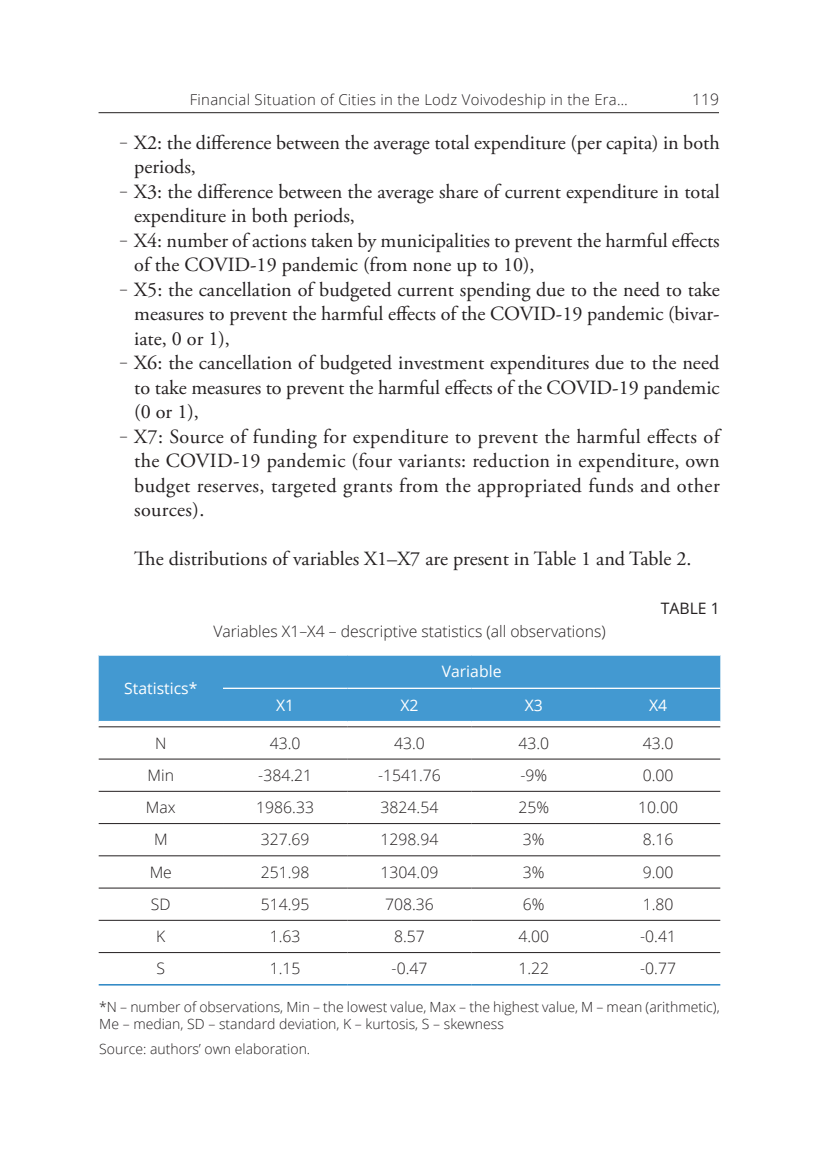
<style>
.page{position:relative;width:819px;height:1166px;background:#fff}
.page>*{position:absolute;margin:0;border:0;box-sizing:border-box;transform-origin:0 0}
.akapit_kolejny__ENG{font:20.12px/24.5px "Adobe Garamond Pro";color:#231f20}
.tabela_-_tekst{font:300 15.75px "Open Sans";color:#231f20}
.tabela_-_tytuł{font:300 15.75px "Open Sans";color:#231f20}
.tabela_-_nagłówek{font:15.75px "Open Sans";color:#fff}
.tabela_-_tabela{font:15.75px "Open Sans";color:#231f20}
.t1{font:300 14.88px "Open Sans";letter-spacing:.02em;color:#231f20}
.uwaga{font:300 14px/17.5px "Open Sans";color:#231f20}
.tabela_-_źródło{font:300 14px "Open Sans";color:#231f20}
.s1{font-size:14px}
</style>
<div class="page">
<hr style="left:98px;top:112px;width:621px;height:1px;background:#231f20">
<div style="left:99px;top:656px;width:621px;height:65px;background:#4399d1"></div>
<hr style="left:223px;top:688px;width:124px;height:1px;background:#fff">
<hr style="left:347px;top:688px;width:124px;height:1px;background:#fff">
<hr style="left:471px;top:688px;width:125px;height:1px;background:#fff">
<hr style="left:596px;top:688px;width:124px;height:1px;background:#fff">
<hr style="left:99px;top:759px;width:124px;height:1px;background:#231f20">
<hr style="left:223px;top:759px;width:124px;height:1px;background:#231f20">
<hr style="left:347px;top:759px;width:124px;height:1px;background:#231f20">
<hr style="left:471px;top:759px;width:125px;height:1px;background:#231f20">
<hr style="left:596px;top:759px;width:124px;height:1px;background:#231f20">
<hr style="left:99px;top:791px;width:124px;height:1px;background:#231f20">
<hr style="left:223px;top:791px;width:124px;height:1px;background:#231f20">
<hr style="left:347px;top:791px;width:124px;height:1px;background:#231f20">
<hr style="left:471px;top:791px;width:125px;height:1px;background:#231f20">
<hr style="left:596px;top:791px;width:124px;height:1px;background:#231f20">
<hr style="left:99px;top:823px;width:124px;height:1px;background:#231f20">
<hr style="left:223px;top:823px;width:124px;height:1px;background:#231f20">
<hr style="left:347px;top:823px;width:124px;height:1px;background:#231f20">
<hr style="left:471px;top:823px;width:125px;height:1px;background:#231f20">
<hr style="left:596px;top:823px;width:124px;height:1px;background:#231f20">
<hr style="left:99px;top:855px;width:124px;height:1px;background:#231f20">
<hr style="left:223px;top:855px;width:124px;height:1px;background:#231f20">
<hr style="left:347px;top:855px;width:124px;height:1px;background:#231f20">
<hr style="left:471px;top:855px;width:125px;height:1px;background:#231f20">
<hr style="left:596px;top:855px;width:124px;height:1px;background:#231f20">
<hr style="left:99px;top:888px;width:124px;height:1px;background:#231f20">
<hr style="left:223px;top:888px;width:124px;height:1px;background:#231f20">
<hr style="left:347px;top:888px;width:124px;height:1px;background:#231f20">
<hr style="left:471px;top:888px;width:125px;height:1px;background:#231f20">
<hr style="left:596px;top:888px;width:124px;height:1px;background:#231f20">
<hr style="left:99px;top:920px;width:124px;height:1px;background:#231f20">
<hr style="left:223px;top:920px;width:124px;height:1px;background:#231f20">
<hr style="left:347px;top:920px;width:124px;height:1px;background:#231f20">
<hr style="left:471px;top:920px;width:125px;height:1px;background:#231f20">
<hr style="left:596px;top:920px;width:124px;height:1px;background:#231f20">
<hr style="left:99px;top:726px;width:124px;height:1px;background:#231f20">
<hr style="left:223px;top:726px;width:124px;height:1px;background:#231f20">
<hr style="left:347px;top:726px;width:124px;height:1px;background:#231f20">
<hr style="left:471px;top:726px;width:125px;height:1px;background:#231f20">
<hr style="left:596px;top:726px;width:124px;height:1px;background:#231f20">
<hr style="left:99px;top:952px;width:124px;height:1px;background:#231f20">
<hr style="left:223px;top:952px;width:124px;height:1px;background:#231f20">
<hr style="left:347px;top:952px;width:124px;height:1px;background:#231f20">
<hr style="left:471px;top:952px;width:125px;height:1px;background:#231f20">
<hr style="left:596px;top:952px;width:124px;height:1px;background:#231f20">
<hr style="left:99px;top:984px;width:124px;height:1px;background:#0b74bb">
<hr style="left:223px;top:984px;width:124px;height:1px;background:#0b74bb">
<hr style="left:347px;top:984px;width:124px;height:1px;background:#0b74bb">
<hr style="left:471px;top:984px;width:125px;height:1px;background:#0b74bb">
<hr style="left:596px;top:984px;width:124px;height:1px;background:#0b74bb">
<p class="t1" style="left:190px;top:90px;width:439px">Financial Situation of Cities in the Lodz Voivodeship in the Era…</p>
<p class="tabela_-_tytuł" style="left:692px;top:89px;width:28px">119</p>
<p class="akapit_kolejny__ENG" style="left:134px;top:131px;width:587px;text-indent:-14px"><span class="s1">–</span> X2: the difference between the average total expenditure (per capita) in both periods,</p>
<p class="akapit_kolejny__ENG" style="left:134px;top:180px;width:587px;text-indent:-14px"><span class="s1">–</span> X3: the difference between the average share of current expenditure in total expenditure in both periods,</p>
<p class="akapit_kolejny__ENG" style="left:134px;top:229px;width:587px;text-indent:-14px"><span class="s1">–</span> X4: number of actions taken by municipalities to prevent the harmful effects of the COVID-19 pandemic (from none up to 10),</p>
<p class="akapit_kolejny__ENG" style="left:134px;top:278px;width:587px;text-align:justify;text-indent:-14px"><span class="s1">–</span> X5: the cancellation of budgeted current spending due to the need to take measures to prevent the harmful effects of the COVID-19 pandemic (bivar‑ iate, 0 or 1),</p>
<p class="akapit_kolejny__ENG" style="left:134px;top:351px;width:587px;text-align:justify;text-indent:-14px"><span class="s1">–</span> X6: the cancellation of budgeted investment expenditures due to the need to take measures to prevent the harmful effects of the COVID-19 pandemic (0 or 1),</p>
<p class="akapit_kolejny__ENG" style="left:134px;top:425px;width:587px;text-align:justify;text-indent:-14px"><span class="s1">–</span> X7: Source of funding for expenditure to prevent the harmful effects of the COVID-19 pandemic (four variants: reduction in expenditure, own budget reserves, targeted grants from the appropriated funds and other sources).</p>
<p class="akapit_kolejny__ENG" style="left:134px;top:547px;width:559px">The distributions of variables X1–X7 are present in Table 1 and Table 2.</p>
<p class="tabela_-_tabela" style="left:660px;top:598px;width:60px">TABLE 1</p>
<p class="tabela_-_tytuł" style="left:213px;top:620px;width:394px">Variables X1–X4 – descriptive statistics (all observations)</p>
<p class="tabela_-_nagłówek" style="left:124px;top:677px;width:75px">Statistics*</p>
<p class="tabela_-_nagłówek" style="left:441px;top:661px;width:61px">Variable</p>
<p class="tabela_-_nagłówek" style="left:276px;top:694px;width:20px">X1</p>
<p class="tabela_-_nagłówek" style="left:400px;top:694px;width:20px">X2</p>
<p class="tabela_-_nagłówek" style="left:524px;top:694px;width:20px">X3</p>
<p class="tabela_-_nagłówek" style="left:649px;top:694px;width:20px">X4</p>
<p class="tabela_-_tekst" style="left:155px;top:732px;width:13px">N</p>
<p class="tabela_-_tekst" style="left:270px;top:732px;width:32px">43.0</p>
<p class="tabela_-_tekst" style="left:394px;top:732px;width:32px">43.0</p>
<p class="tabela_-_tekst" style="left:518px;top:732px;width:32px">43.0</p>
<p class="tabela_-_tekst" style="left:642px;top:732px;width:32px">43.0</p>
<p class="tabela_-_tekst" style="left:148px;top:764px;width:28px">Min</p>
<p class="tabela_-_tekst" style="left:258px;top:764px;width:55px">-384.21</p>
<p class="tabela_-_tekst" style="left:378px;top:764px;width:64px">-1541.76</p>
<p class="tabela_-_tekst" style="left:520px;top:764px;width:28px">-9%</p>
<p class="tabela_-_tekst" style="left:642px;top:764px;width:32px">0.00</p>
<p class="tabela_-_tekst" style="left:146px;top:796px;width:31px">Max</p>
<p class="tabela_-_tekst" style="left:256px;top:796px;width:59px">1986.33</p>
<p class="tabela_-_tekst" style="left:380px;top:796px;width:59px">3824.54</p>
<p class="tabela_-_tekst" style="left:518px;top:796px;width:32px">25%</p>
<p class="tabela_-_tekst" style="left:638px;top:796px;width:41px">10.00</p>
<p class="tabela_-_tekst" style="left:154px;top:829px;width:15px">M</p>
<p class="tabela_-_tekst" style="left:261px;top:829px;width:50px">327.69</p>
<p class="tabela_-_tekst" style="left:380px;top:829px;width:59px">1298.94</p>
<p class="tabela_-_tekst" style="left:523px;top:829px;width:23px">3%</p>
<p class="tabela_-_tekst" style="left:642px;top:829px;width:32px">8.16</p>
<p class="tabela_-_tekst" style="left:150px;top:861px;width:24px">Me</p>
<p class="tabela_-_tekst" style="left:261px;top:861px;width:50px">251.98</p>
<p class="tabela_-_tekst" style="left:380px;top:861px;width:59px">1304.09</p>
<p class="tabela_-_tekst" style="left:523px;top:861px;width:23px">3%</p>
<p class="tabela_-_tekst" style="left:642px;top:861px;width:32px">9.00</p>
<p class="tabela_-_tekst" style="left:151px;top:893px;width:21px">SD</p>
<p class="tabela_-_tekst" style="left:261px;top:893px;width:50px">514.95</p>
<p class="tabela_-_tekst" style="left:385px;top:893px;width:50px">708.36</p>
<p class="tabela_-_tekst" style="left:523px;top:893px;width:23px">6%</p>
<p class="tabela_-_tekst" style="left:642px;top:893px;width:32px">1.80</p>
<p class="tabela_-_tekst" style="left:156px;top:925px;width:11px">K</p>
<p class="tabela_-_tekst" style="left:270px;top:925px;width:32px">1.63</p>
<p class="tabela_-_tekst" style="left:394px;top:925px;width:32px">8.57</p>
<p class="tabela_-_tekst" style="left:518px;top:925px;width:32px">4.00</p>
<p class="tabela_-_tekst" style="left:640px;top:925px;width:37px">-0.41</p>
<p class="tabela_-_tekst" style="left:156px;top:958px;width:10px">S</p>
<p class="tabela_-_tekst" style="left:270px;top:958px;width:32px">1.15</p>
<p class="tabela_-_tekst" style="left:391px;top:958px;width:37px">-0.47</p>
<p class="tabela_-_tekst" style="left:518px;top:958px;width:32px">1.22</p>
<p class="tabela_-_tekst" style="left:640px;top:958px;width:37px">-0.77</p>
<p class="uwaga" style="left:99px;top:997px;width:622px">*N – number of observations, Min – the lowest value, Max – the highest value, M – mean (arithmetic),<br>Me – median, SD – standard deviation, K – kurtosis, S – skewness</p>
<p class="tabela_-_źródło" style="left:99px;top:1039px;width:212px">Source: authors’ own elaboration.</p>
</div>
